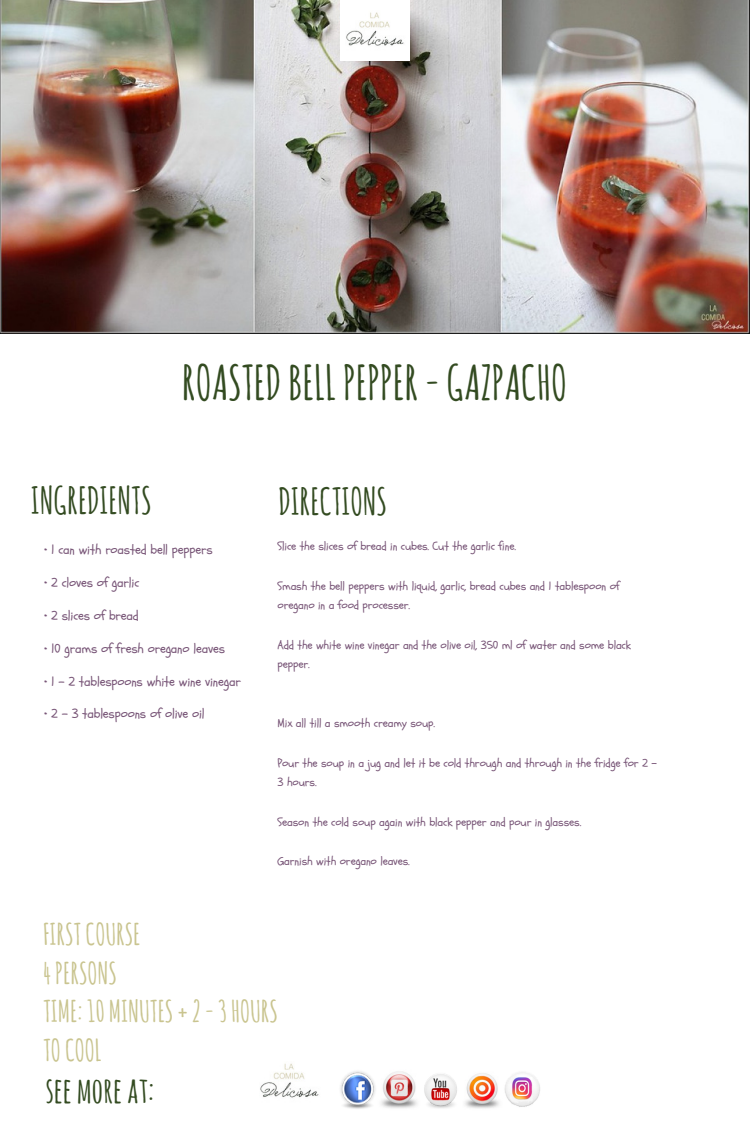
<style>
.page{position:relative;width:750px;height:1125px;background:#fff}
.page>*{position:absolute;margin:0;border:0;box-sizing:border-box;transform-origin:0 0}
.t1{font:700 47.12px "Amatic SC";color:#334b21}
.t2{font:700 36.88px "Amatic SC";color:#334b21}
.t3{font:700 35.38px "Amatic SC";color:#334b21}
.t4{font:700 29.5px/38.5px "Amatic SC";color:#c9c48f}
.t5{font:13.25px "Schoolbell";letter-spacing:-.01em;color:#785577}
.t6{font:11.75px/19.8px "Schoolbell";letter-spacing:-.01em;color:#785577}
</style>
<div class="page">
<img style="left:260px;top:1063px;width:59px;height:35px">
<img style="left:0;top:0;width:750px;height:334px">
<img style="left:340px;top:0;width:70px;height:61px">
<img style="left:381px;top:1071px;width:36px;height:37px">
<img style="left:424px;top:1074px;width:33px;height:34px">
<img style="left:340px;top:1071px;width:35px;height:38px">
<img style="left:464px;top:1073px;width:35px;height:36px">
<img style="left:504px;top:1072px;width:36px;height:35px">
<h1 class="t1" style="left:182px;top:352px;width:387px">ROASTEDBELL PEPPER-GAZPACHO</h1>
<h2 class="t2" style="left:31px;top:476px;width:122px">INGREDIENTS</h2>
<p class="t5" style="left:44px;top:541px;width:170px">• 1 can with roasted bell peppers</p>
<p class="t5" style="left:44px;top:574px;width:97px">• 2 cloves of garlic</p>
<p class="t5" style="left:44px;top:607px;width:96px">• 2 slices of bread</p>
<p class="t5" style="left:44px;top:640px;width:182px">• 10 grams of fresh oregano leaves</p>
<p class="t5" style="left:44px;top:672px;width:198px">• 1 – 2 tablespoons white wine vinegar</p>
<p class="t5" style="left:44px;top:705px;width:162px">• 2 – 3 tablespoons of olive oil</p>
<h2 class="t2" style="left:278px;top:477px;width:110px">DIRECTIONS</h2>
<p class="t6" style="left:277px;top:537px;width:240px">Slice the slices of bread in cubes. Cut the garlic fine.</p>
<p class="t6" style="left:277px;top:576px;width:344px">Smash the bell peppers with liquid, garlic, bread cubes and 1 tablespoon of oregano in a food processer.</p>
<p class="t6" style="left:277px;top:635px;width:355px">Add the white wine vinegar and the olive oil, 350 ml of water and some black pepper.</p>
<p class="t6" style="left:277px;top:714px;width:159px">Mix all till a smooth creamy soup.</p>
<p class="t6" style="left:277px;top:753px;width:381px">Pour the soup in a jug and let it be cold through and through in the fridge for 2 –<br>3 hours.</p>
<p class="t6" style="left:277px;top:812px;width:305px">Season the cold soup again with black pepper and pour in glasses.</p>
<p class="t6" style="left:277px;top:852px;width:134px">Garnish with oregano leaves.</p>
<h3 class="t4" style="left:43px;top:915px;width:236px">FIRSTCOURSE<br>4 PERSONS<br>TIME:10 MINUTES+2-3HOURS<br>TOCOOL</h3>
<h3 class="t3" style="left:45px;top:1067px;width:110px">see moreat:</h3>
</div>
